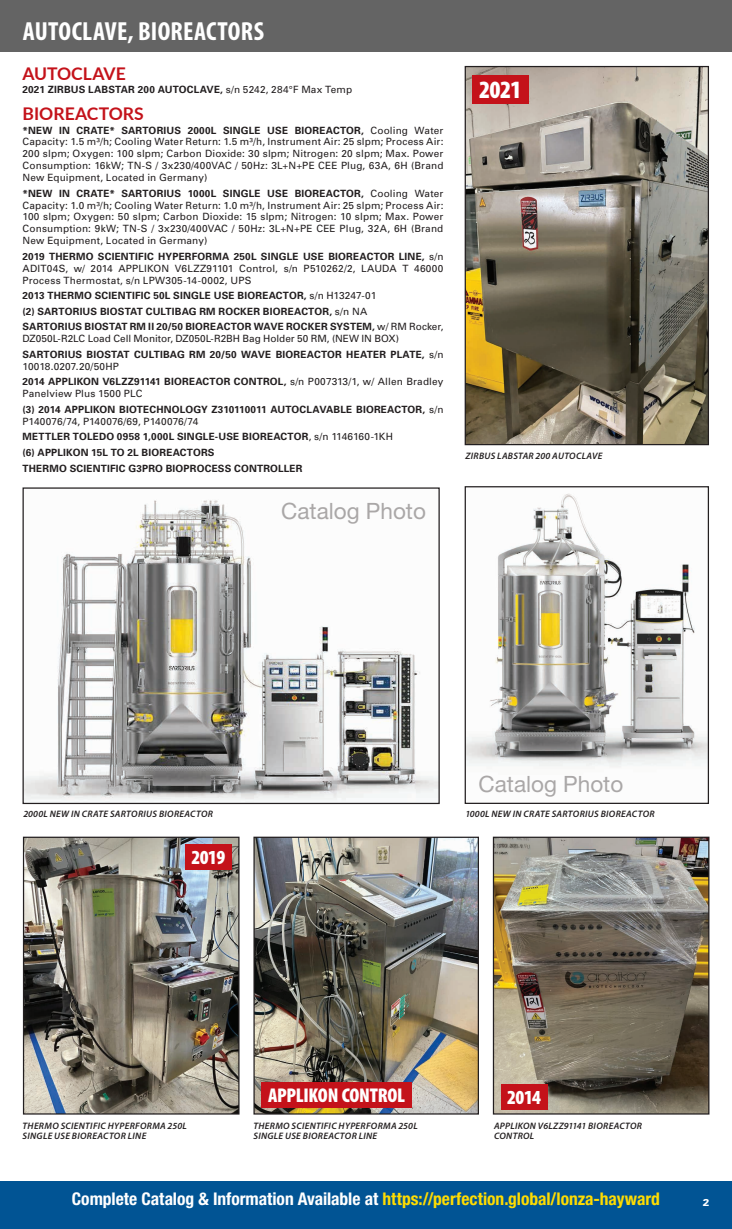
<style>
.page{position:relative;width:732px;height:1229px;background:#fff}
.page>*{position:absolute;margin:0;border:0;box-sizing:border-box;transform-origin:0 0}
.t1{font:700 condensed 26.25px "Myriad Pro";letter-spacing:.01em;color:#fff}
.t2{font:900 condensed 25px "Myriad Pro";color:#fff}
.t3{font:22.5px "Helvetica Neue LT Std";color:#aaa7a7}
.t4{font:900 condensed 20px "Myriad Pro";letter-spacing:-.015em;color:#fff}
.t5{font:700 condensed 17.5px "Helvetica Neue LT Std";color:#ffdc01}
.t6{font:700 17.5px "Lato";color:#c4121a}
.t7{font:10px/11.9px "Univers";letter-spacing:.015em;color:#231f20;text-align:justify}
.t8{font:700 10px/15.6px "Univers";letter-spacing:.02em;color:#231f20}
.t9{font:900 10px "Univers";color:#fff}
.t10{font:italic 600 9.38px/10px "Myriad Pro";letter-spacing:.03em;color:#231f20}
.s1{font-weight:400}
.s2{font-weight:700}
.s3{color:#fff}
</style>
<div class="page">
<div style="left:0;top:0;width:731px;height:52px;background:#646464"></div>
<div style="left:0;top:1181px;width:731px;height:47px;background:#015494"></div>
<img style="left:466px;top:68px;width:240px;height:375px">
<div style="left:464px;top:66px;width:244px;height:379px;border:1px solid #231f20"></div>
<div style="left:472px;top:75px;width:56px;height:28px;background:#c4121a"></div>
<img style="left:466px;top:493px;width:240px;height:274px">
<div style="left:464px;top:486px;width:244px;height:318px;border:1px solid #231f20"></div>
<img style="left:255px;top:838px;width:222px;height:274px">
<div style="left:253px;top:836px;width:226px;height:278px;border:1px solid #231f20"></div>
<div style="left:261px;top:1081px;width:151px;height:26px;background:#c4121a"></div>
<img style="left:25px;top:838px;width:212px;height:274px">
<div style="left:23px;top:836px;width:216px;height:278px;border:1px solid #231f20"></div>
<div style="left:185px;top:844px;width:46px;height:26px;background:#c4121a"></div>
<img style="left:24px;top:500px;width:413px;height:302px">
<div style="left:22px;top:487px;width:417px;height:317px;border:1px solid #231f20"></div>
<img style="left:494px;top:838px;width:213px;height:274px">
<div style="left:492px;top:836px;width:217px;height:278px;border:1px solid #231f20"></div>
<div style="left:500px;top:1083px;width:47px;height:26px;background:#c4121a"></div>
<h1 class="t1" style="left:23px;top:15px;width:243px">AUTOCLAVE, BIOREACTORS</h1>
<h3 class="t6" style="left:22px;top:60px;width:105px">AUTOCLAVE</h3>
<p class="t8" style="left:22px;top:81px;width:331px">2021 ZIRBUS LABSTAR 200 AUTOCLAVE, <span class="s1">s/n 5242, 284°F Max Temp</span></p>
<h3 class="t6" style="left:22px;top:101px;width:123px">BIOREACTORS</h3>
<p class="t7" style="left:22px;top:124px;width:422px"><span class="s2">*NEW IN CRATE* SARTORIUS 2000L SINGLE USE BIOREACTOR,</span> Cooling Water Capacity: 1.5 m³/h; Cooling Water Return: 1.5 m³/h, Instrument Air: 25 slpm; Process Air:<br>200 slpm; Oxygen: 100 slpm; Carbon Dioxide: 30 slpm; Nitrogen: 20 slpm; Max. Power Consumption: 16kW; TN-S / 3x230/400VAC / 50Hz: 3L+N+PE CEE Plug, 63A, 6H (Brand New Equipment, Located in Germany)</p>
<p class="t7" style="left:22px;top:187px;width:422px"><span class="s2">*NEW IN CRATE* SARTORIUS 1000L SINGLE USE BIOREACTOR,</span> Cooling Water Capacity: 1.0 m³/h; Cooling Water Return: 1.0 m³/h, Instrument Air: 25 slpm; Process Air:<br>100 slpm; Oxygen: 50 slpm; Carbon Dioxide: 15 slpm; Nitrogen: 10 slpm; Max. Power Consumption: 9kW; TN-S / 3x230/400VAC / 50Hz: 3L+N+PE CEE Plug, 32A, 6H (Brand New Equipment, Located in Germany)</p>
<p class="t7" style="left:22px;top:250px;width:422px"><span class="s2">2019 THERMO SCIENTIFIC HYPERFORMA 250L SINGLE USE BIOREACTOR LINE,</span> s/n ADIT04S, w/ 2014 APPLIKON V6LZZ91101 Control, s/n P510262/2, LAUDA T 46000<br>Process Thermostat, s/n LPW305-14-0002, UPS</p>
<p class="t8" style="left:22px;top:288px;width:422px">2013 THERMO SCIENTIFIC 50L SINGLE USE BIOREACTOR, <span class="s1">s/n H13247-01<br></span>(2) SARTORIUS BIOSTAT CULTIBAG RM ROCKER BIOREACTOR, <span class="s1">s/n NA<br></span>SARTORIUS BIOSTAT RM II 20/50 BIOREACTOR WAVE ROCKER SYSTEM, <span class="s1">w/ RM Rocker,</span></p>
<p class="t7" style="left:22px;top:331px;width:422px;line-height:15.6px">DZ050L-R2LC Load Cell Monitor, DZ050L-R2BH Bag Holder 50 RM, (NEW IN BOX)<br><span class="s2">SARTORIUS BIOSTAT CULTIBAG RM 20/50 WAVE BIOREACTOR HEATER PLATE,</span> s/n</p>
<p class="t7" style="left:22px;top:358px;width:422px;line-height:15.6px">10018.0207.20/50HP<br><span class="s2">2014 APPLIKON V6LZZ91141 BIOREACTOR CONTROL,</span> s/n P007313/1, w/ Allen Bradley</p>
<p class="t8" style="left:22px;top:386px;width:422px"><span class="s1">Panelview Plus 1500 PLC<br></span>(3) 2014 APPLIKON BIOTECHNOLOGY Z310110011 AUTOCLAVABLE BIOREACTOR, <span class="s1">s/n</span></p>
<p class="t8" style="left:22px;top:413px;width:372px"><span class="s1">P140076/74, P140076/69, P140076/74<br></span>METTLER TOLEDO 0958 1,000L SINGLE-USE BIOREACTOR<span class="s1">, s/n 1146160-1KH </span>(6) APPLIKON 15L TO 2L BIOREACTORS<br>THERMO SCIENTIFIC G3PRO BIOPROCESS CONTROLLER</p>
<h3 class="t3" style="left:281px;top:497px;width:146px">Catalog Photo</h3>
<h2 class="t2" style="left:479px;top:74px;width:44px">2021</h2>
<p class="t10" style="left:465px;top:450px;width:138px">ZIRBUS LABSTAR 200 AUTOCLAVE</p>
<p class="t10" style="left:23px;top:808px;width:191px">2000L NEW IN CRATE SARTORIUS BIOREACTOR</p>
<h3 class="t4" style="left:191px;top:844px;width:35px">2019</h3>
<h3 class="t3" style="left:478px;top:770px;width:146px">Catalog Photo</h3>
<p class="t10" style="left:465px;top:808px;width:191px">1000L NEW IN CRATE SARTORIUS BIOREACTOR</p>
<p class="t10" style="left:23px;top:1120px;width:166px">THERMO SCIENTIFIC HYPERFORMA 250L<br>SINGLE USE BIOREACTOR LINE</p>
<h3 class="t4" style="left:268px;top:1082px;width:138px">APPLIKON CONTROL</h3>
<p class="t10" style="left:253px;top:1120px;width:166px">THERMO SCIENTIFIC HYPERFORMA 250L<br>SINGLE USE BIOREACTOR LINE</p>
<h3 class="t4" style="left:507px;top:1084px;width:35px">2014</h3>
<p class="t10" style="left:494px;top:1120px;width:149px">APPLIKON V6LZZ91141 BIOREACTOR<br>CONTROL</p>
<h3 class="t5" style="left:72px;top:1188px;width:589px"><span class="s3">Complete Catalog &amp; Information Available at</span> https://perfection.global/lonza-hayward</h3>
<p class="t9" style="left:702px;top:1196px;width:8px">2</p>
</div>
